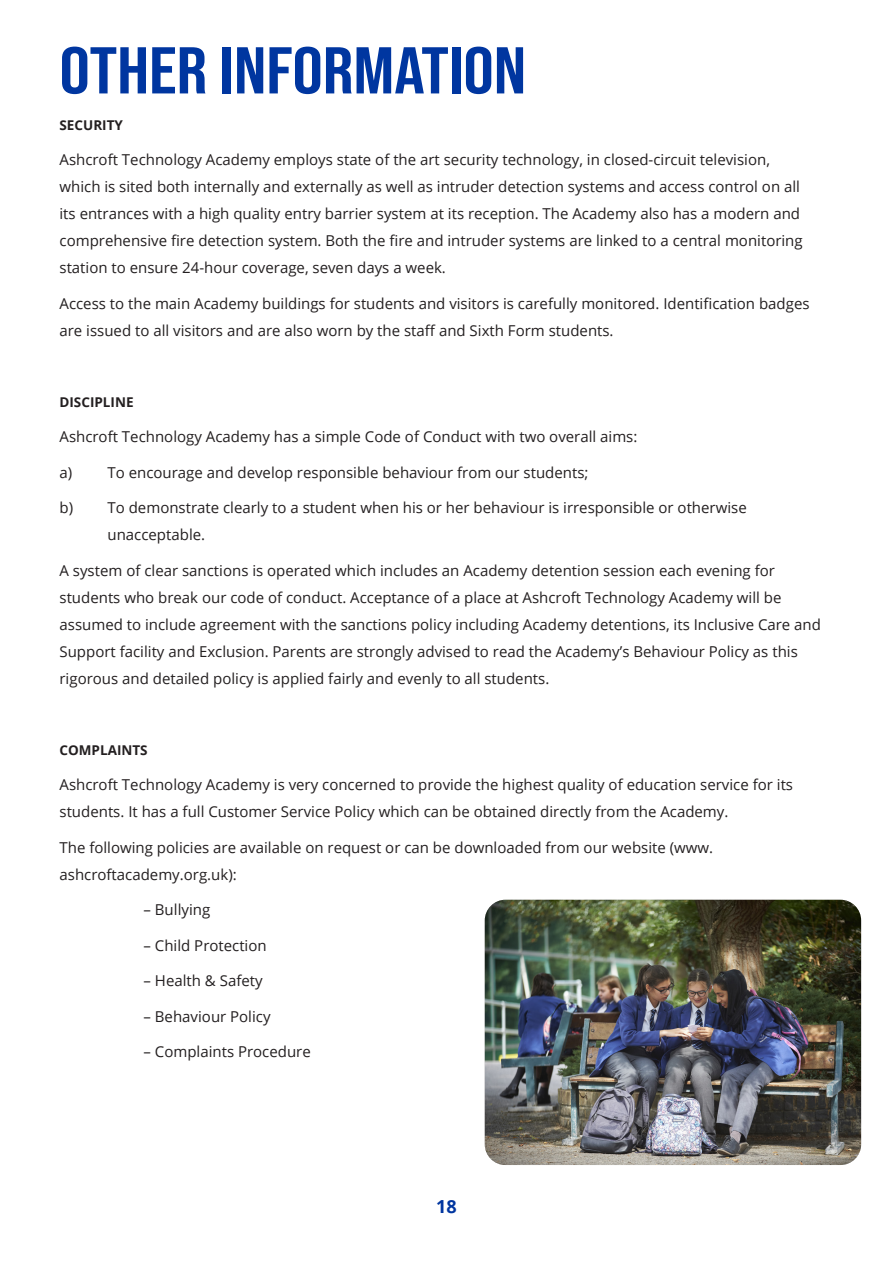
<style>
.page{position:relative;width:893px;height:1263px;background:#fff}
.page>*{position:absolute;margin:0;border:0;box-sizing:border-box;transform-origin:0 0}
.t1{font:66px "Bebas Neue";color:#0036a0;scale:1.15 1}
.t2{font:700 18px "Open Sans";color:#0036a0}
.Paragraph_Style_1{font:15px/27px "Open Sans";color:#231f20}
.Paragraph_Style_1-2{font:700 13.5px "Open Sans";color:#231f20}
</style>
<div class="page">
<img style="left:485px;top:900px;width:376px;height:265px">
<p class="t1" style="left:60px;top:33px;width:407px">OTHER INFORMATION</p>
<p class="Paragraph_Style_1-2" style="left:60px;top:115px;width:65px">SECURITY</p>
<p class="Paragraph_Style_1" style="left:60px;top:146px;width:745px">Ashcroft Technology Academy employs state of the art security technology, in closed-circuit television, which is sited both internally and externally as well as intruder detection systems and access control on all its entrances with a high quality entry barrier system at its reception. The Academy also has a modern and comprehensive fire detection system. Both the fire and intruder systems are linked to a central monitoring station to ensure 24-hour coverage, seven days a week.</p>
<p class="Paragraph_Style_1" style="left:60px;top:289px;width:751px">Access to the main Academy buildings for students and visitors is carefully monitored. Identification badges are issued to all visitors and are also worn by the staff and Sixth Form students.</p>
<p class="Paragraph_Style_1-2" style="left:60px;top:392px;width:76px">DISCIPLINE</p>
<p class="Paragraph_Style_1" style="left:60px;top:423px;width:579px">Ashcroft Technology Academy has a simple Code of Conduct with two overall aims:</p>
<p class="Paragraph_Style_1" style="left:60px;top:458px;width:530px">a) To encourage and develop responsible behaviour from our students;</p>
<p class="Paragraph_Style_1" style="left:108px;top:494px;width:641px;text-indent:-48px">b) To demonstrate clearly to a student when his or her behaviour is irresponsible or otherwise unacceptable.</p>
<p class="Paragraph_Style_1" style="left:60px;top:556px;width:763px">A system of clear sanctions is operated which includes an Academy detention session each evening for students who break our code of conduct. Acceptance of a place at Ashcroft Technology Academy will be assumed to include agreement with the sanctions policy including Academy detentions, its Inclusive Care and Support facility and Exclusion. Parents are strongly advised to read the Academy’s Behaviour Policy as this rigorous and detailed policy is applied fairly and evenly to all students.</p>
<p class="Paragraph_Style_1-2" style="left:60px;top:740px;width:90px">COMPLAINTS</p>
<p class="Paragraph_Style_1" style="left:60px;top:771px;width:735px">Ashcroft Technology Academy is very concerned to provide the highest quality of education service for its students. It has a full Customer Service Policy which can be obtained directly from the Academy.</p>
<p class="Paragraph_Style_1" style="left:60px;top:833px;width:655px">The following policies are available on request or can be downloaded from our website (www. ashcroftacademy.org.uk):</p>
<p class="Paragraph_Style_1" style="left:144px;top:896px;width:68px">– Bullying</p>
<p class="Paragraph_Style_1" style="left:144px;top:931px;width:125px">– Child Protection</p>
<p class="Paragraph_Style_1" style="left:144px;top:967px;width:121px">– Health &amp; Safety</p>
<p class="Paragraph_Style_1" style="left:144px;top:1002px;width:129px">– Behaviour Policy</p>
<p class="Paragraph_Style_1" style="left:144px;top:1038px;width:169px">– Complaints Procedure</p>
<p class="t2" style="left:436px;top:1194px;width:22px">18</p>
</div>
